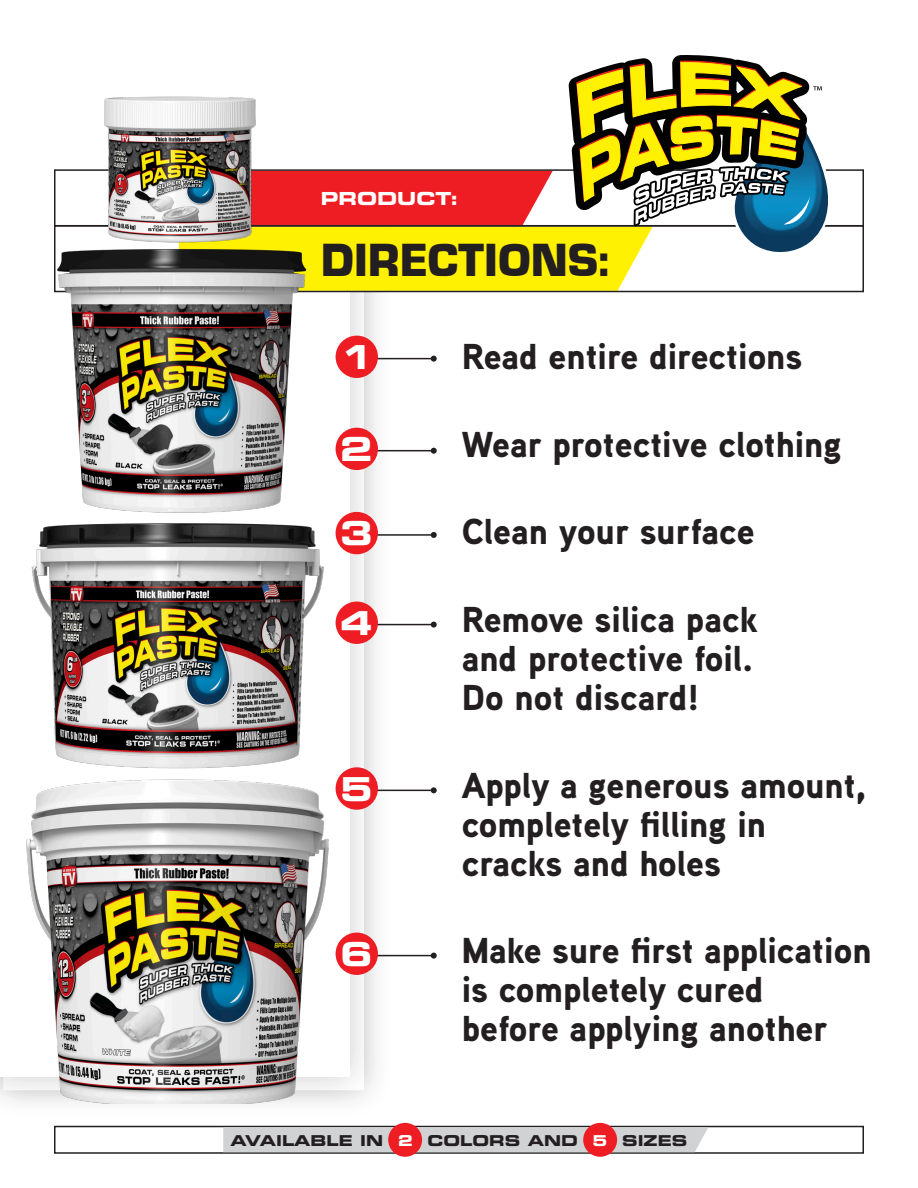
<style>
.page{position:relative;width:918px;height:1188px;background:#fff}
.page>*{position:absolute;margin:0;border:0;box-sizing:border-box;transform-origin:0 0}
.t1{font:48px "Eurostile Black DTC";color:#231f20}
.t2{font:900 36px/39px "Aaux Next";color:#231f20}
.t3{font:33px "Eurostile Bold Extended Two";color:#fff}
.t4{font:18px "Eurostile Bold Extended Two";color:#fff}
.t5{font:15px "Eurostile Bold Extended Two";color:#231f20}
.s1{color:#fff}
</style>
<div class="page">
<div style="left:0;top:223px;width:380px;height:884px;background:#231f20;opacity:.23"></div>
<div style="left:0;top:0;width:350px;height:991px;background:#fff"></div>
<hr style="left:347px;top:358px;width:87px;height:1px;background:#231f20">
<svg style="left:431px;top:356px;width:6px;height:6px"></svg>
<div style="left:336px;top:336px;width:42px;height:42px;background:#ee1d23;border-radius:50%"></div>
<hr style="left:347px;top:450px;width:87px;height:1px;background:#231f20">
<svg style="left:431px;top:448px;width:6px;height:6px"></svg>
<div style="left:336px;top:428px;width:42px;height:42px;background:#ee1d23;border-radius:50%"></div>
<hr style="left:347px;top:534px;width:87px;height:2px;background:#231f20">
<svg style="left:431px;top:532px;width:6px;height:6px"></svg>
<div style="left:336px;top:512px;width:42px;height:42px;background:#ee1d23;border-radius:50%"></div>
<hr style="left:347px;top:624px;width:87px;height:1px;background:#231f20">
<svg style="left:431px;top:622px;width:6px;height:6px"></svg>
<div style="left:336px;top:602px;width:42px;height:42px;background:#ee1d23;border-radius:50%"></div>
<hr style="left:347px;top:790px;width:87px;height:1px;background:#231f20">
<svg style="left:431px;top:787px;width:6px;height:6px"></svg>
<div style="left:336px;top:767px;width:42px;height:43px;background:#ee1d23;border-radius:50%"></div>
<hr style="left:347px;top:955px;width:87px;height:1px;background:#231f20">
<svg style="left:431px;top:953px;width:6px;height:6px"></svg>
<div style="left:336px;top:933px;width:42px;height:42px;background:#ee1d23;border-radius:50%"></div>
<svg style="left:179px;top:55px;width:670px;height:236px"></svg>
<div style="left:54px;top:1126px;width:810px;height:28px;border:2px solid #231f20"></div>
<div style="left:223px;top:1127px;width:485px;height:25px;background:#d1d2d4"></div>
<div style="left:388px;top:1123px;width:34px;height:34px;background:#ee1d23;border-radius:50%"></div>
<div style="left:583px;top:1123px;width:34px;height:34px;background:#ee1d23;border-radius:50%"></div>
<img style="left:54px;top:246px;width:256px;height:267px">
<img style="left:31px;top:523px;width:293px;height:246px">
<img style="left:24px;top:779px;width:307px;height:325px">
<img style="left:103px;top:95px;width:152px;height:149px">
<p class="t4" style="left:321px;top:186px;width:139px">PRODUCT:</p>
<p class="t1" style="left:321px;top:233px;width:290px">DIRECTIONS:</p>
<p class="t3" style="left:340px;top:334px;width:34px">1</p>
<p class="t2" style="left:462px;top:337px;width:342px">Read entire directions</p>
<p class="t3" style="left:340px;top:426px;width:34px">2</p>
<p class="t2" style="left:462px;top:424px;width:381px">Wear protective clothing</p>
<p class="t3" style="left:340px;top:510px;width:34px">3</p>
<p class="t2" style="left:462px;top:512px;width:294px">Clean your surface</p>
<p class="t3" style="left:340px;top:600px;width:34px">4</p>
<p class="t2" style="left:462px;top:599px;width:297px;text-align:justify">Remove silica pack and protective foil.<br>Do not discard!</p>
<p class="t3" style="left:340px;top:765px;width:34px">5</p>
<p class="t2" style="left:462px;top:765px;width:406px">Apply a generous amount, completely filling in cracks and holes</p>
<p class="t3" style="left:340px;top:931px;width:34px">6</p>
<p class="t2" style="left:462px;top:931px;width:411px">Make sure first application is completely cured<br>before applying another</p>
<p class="t5" style="left:231px;top:1130px;width:458px">AVAILABLE IN <span class="s1">2</span> COLORS AND <span class="s1">5</span> SIZES</p>
</div>
